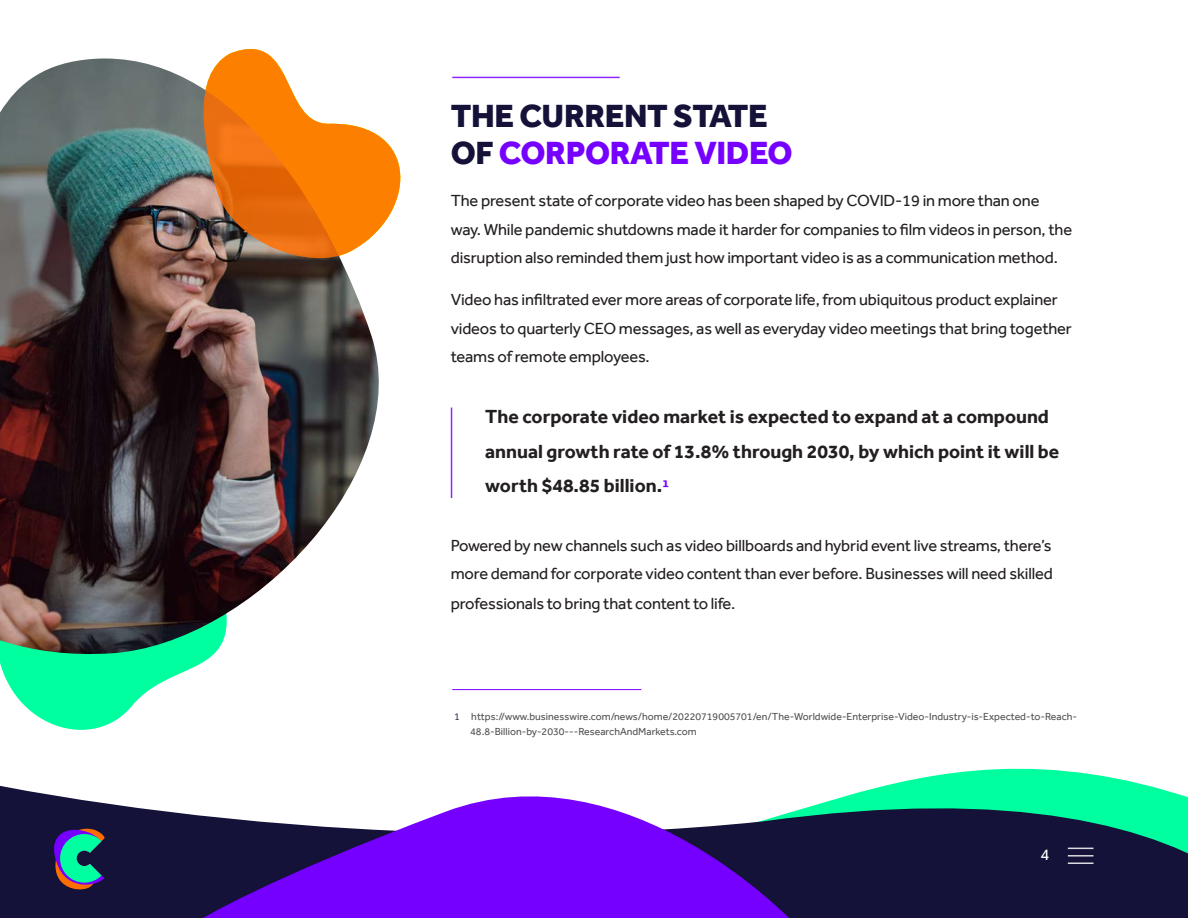
<style>
.page{position:relative;width:1188px;height:918px;background:#fff}
.page>*{position:absolute;margin:0;border:0;box-sizing:border-box;transform-origin:0 0}
.Body{font:800 33px "Effra";letter-spacing:-.01em;color:#7500ff}
.Body-2{font:800 33px "Effra";letter-spacing:-.01em;color:#141238}
.Body-3{font:700 19.5px/34.5px "Effra";color:#231f20}
.Body-4{font:16.5px/28.5px "Effra";letter-spacing:-.01em;color:#231f20}
.t1{font:16.5px "Effra";color:#fff}
.t2{font:10.5px/15px "Effra";color:#535355}
.s1{color:#141238}
.s2{font-family:"Montserrat";font-size:16.5px;color:#7500ff}
.s3{color:#3f3c5c}
</style>
<div class="page">
<svg style="left:0;top:768px;width:1188px;height:150px;fill:#141238"></svg>
<svg style="left:198px;top:768px;width:598px;height:150px"></svg>
<svg style="left:50px;top:824px;width:55px;height:70px"></svg>
<svg style="left:1068px;top:848px;width:26px;height:1px"></svg>
<hr style="left:1068px;top:855px;width:26px;height:2px;background:#fff">
<hr style="left:1068px;top:862px;width:26px;height:2px;background:#fff">
<svg style="left:0;top:656px;width:212px;height:74px;fill:#00ff9e"></svg>
<img style="left:0;top:58px;width:379px;height:598px">
<svg style="left:191px;top:49px;width:210px;height:223px"></svg>
<hr style="left:452px;top:689px;width:189px;height:1px;background:#7500ff">
<hr style="left:451px;top:408px;width:1px;height:90px;background:#7500ff">
<hr style="left:452px;top:77px;width:168px;height:1px;background:#7500ff">
<p class="Body-2" style="left:451px;top:96px;width:319px">THE CURRENT STATE</p>
<p class="Body" style="left:451px;top:134px;width:343px"><span class="s1">OF</span> CORPORATE VIDEO</p>
<p class="Body-4" style="left:451px;top:186px;width:623px">The present state of corporate video has been shaped by COVID-19 in more than one way. While pandemic shutdowns made it harder for companies to film videos in person, the disruption also reminded them just how important video is as a communication method.</p>
<p class="Body-4" style="left:451px;top:285px;width:623px">Video has infiltrated ever more areas of corporate life, from ubiquitous product explainer videos to quarterly CEO messages, as well as everyday video meetings that bring together teams of remote employees.</p>
<p class="Body-3" style="left:485px;top:399px;width:576px">The corporate video market is expected to expand at a compound annual growth rate of 13.8% through 2030, by which point it will be worth $48.85 billion.<span class="s2">1</span></p>
<p class="Body-4" style="left:451px;top:531px;width:604px">Powered by new channels such as video billboards and hybrid event live streams, there’s more demand for corporate video content than ever before. Businesses will need skilled</p>
<p class="Body-4" style="left:451px;top:589px;width:286px">professionals to bring that content to life.</p>
<p class="t2" style="left:470px;top:709px;width:608px;text-indent:-16px"><span class="s3">1</span> https://www.businesswire.com/news/home/20220719005701/en/The-Worldwide-Enterprise-Video-Industry-is-Expected-to-Reach-<br>48.8-Billion-by-2030---ResearchAndMarkets.com</p>
<p class="t1" style="left:1040px;top:844px;width:10px">4</p>
</div>
